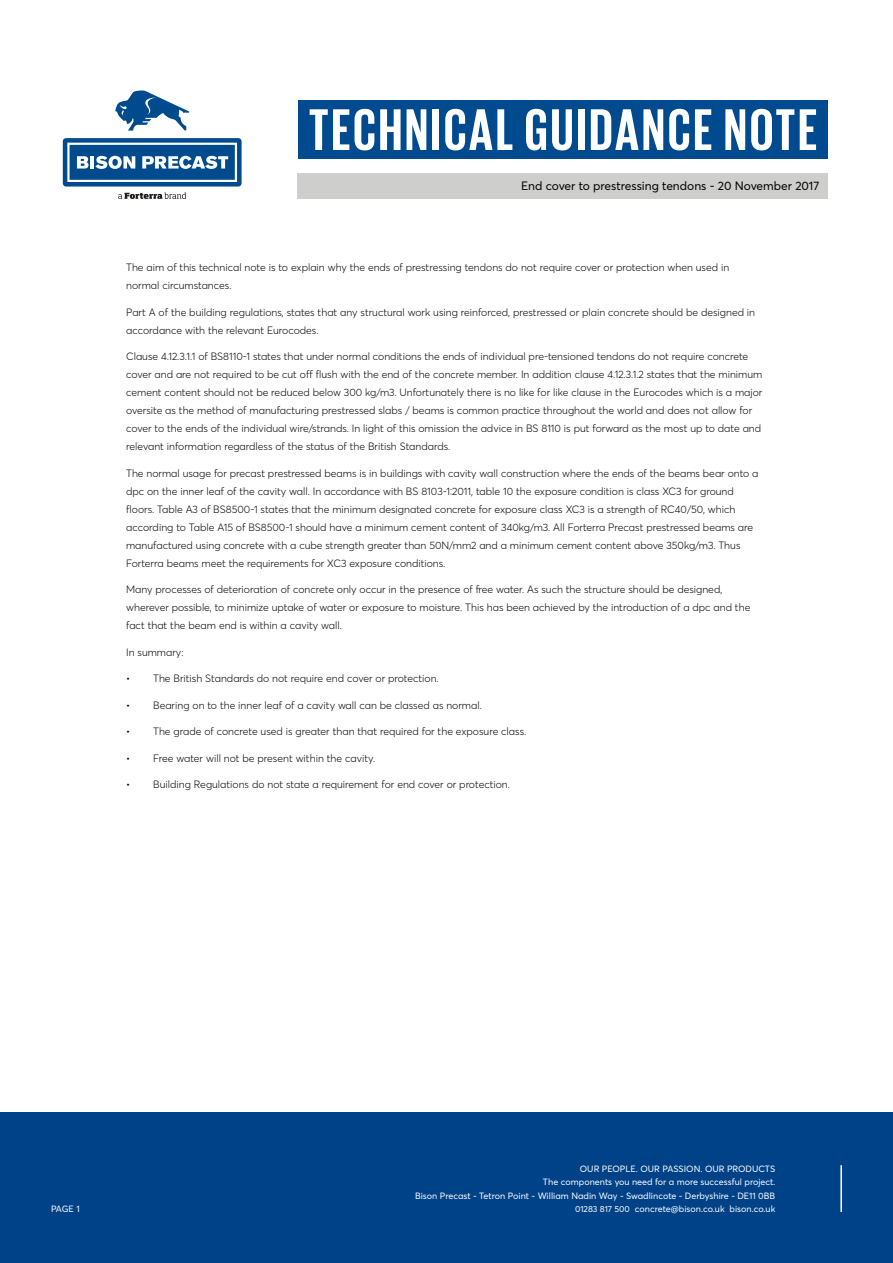
<style>
.page{position:relative;width:893px;height:1263px;background:#fff}
.page>*{position:absolute;margin:0;border:0;box-sizing:border-box;transform-origin:0 0}
.t1{font:700 60px "Giorgio Sans";letter-spacing:.05em;color:#fff}
.t2{font:12px "Averta PE";color:#000}
.t3{font:300 10.5px/18px "Averta PE";color:#000}
.t4{font:9px/13.4px "Averta";color:#fff;text-align:right}
.t5{font:300 9px "Averta";color:#fff}
.s1{font-size:8.7px}
</style>
<div class="page">
<div style="left:0;top:1113px;width:893px;height:150px;background:#004288"></div>
<hr style="left:840px;top:1165px;width:2px;height:47px;background:#fff">
<div style="left:298px;top:100px;width:530px;height:59px;background:#004a8f"></div>
<svg style="left:118px;top:192px;width:68px;height:7px"></svg>
<div style="left:63px;top:138px;width:179px;height:49px;background:#004a8e;border-radius:3px"></div>
<svg style="left:67px;top:143px;width:170px;height:39px"></svg>
<svg style="left:115px;top:90px;width:74px;height:41px"></svg>
<div style="left:298px;top:173px;width:530px;height:26px;background:#cececd"></div>
<h1 class="t1" style="left:309px;top:94px;width:510px">TECHNICAL GUIDANCE NOTE</h1>
<p class="t2" style="left:521px;top:181px;width:300px">End cover to prestressing tendons - 20 November 2017</p>
<p class="t3" style="left:126px;top:259px;width:605px">The aim of this technical note is to explain why the ends of prestressing tendons do not require cover or protection when used in normal circumstances.</p>
<p class="t3" style="left:126px;top:304px;width:630px">Part A of the building regulations, states that any structural work using reinforced, prestressed or plain concrete should be designed in accordance with the relevant Eurocodes.</p>
<p class="t3" style="left:126px;top:348px;width:638px">Clause 4.12.3.1.1 of BS8110-1 states that under normal conditions the ends of individual pre-tensioned tendons do not require concrete cover and are not required to be cut off flush with the end of the concrete member. In addition clause 4.12.3.1.2 states that the minimum cement content should not be reduced below 300 kg/m3. Unfortunately there is no like for like clause in the Eurocodes which is a major oversite as the method of manufacturing prestressed slabs / beams is common practice throughout the world and does not allow for cover to the ends of the individual wire/strands. In light of this omission the advice in BS 8110 is put forward as the most up to date and relevant information regardless of the status of the British Standards.</p>
<p class="t3" style="left:126px;top:465px;width:634px">The normal usage for precast prestressed beams is in buildings with cavity wall construction where the ends of the beams bear onto a dpc on the inner leaf of the cavity wall. In accordance with BS 8103-1:2011, table 10 the exposure condition is class XC3 for ground floors. Table A3 of BS8500-1 states that the minimum designated concrete for exposure class XC3 is a strength of RC40/50, which according to Table A15 of BS8500-1 should have a minimum cement content of 340kg/m3. All Forterra Precast prestressed beams are manufactured using concrete with a cube strength greater than 50N/mm2 and a minimum cement content above 350kg/m3. Thus Forterra beams meet the requirements for XC3 exposure conditions.</p>
<p class="t3" style="left:126px;top:581px;width:626px">Many processes of deterioration of concrete only occur in the presence of free water. As such the structure should be designed, wherever possible, to minimize uptake of water or exposure to moisture. This has been achieved by the introduction of a dpc and the fact that the beam end is within a cavity wall.</p>
<p class="t3" style="left:126px;top:644px;width:59px">In summary:</p>
<p class="t3" style="left:126px;top:670px;width:314px">• The British Standards do not require end cover or protection.</p>
<p class="t3" style="left:126px;top:697px;width:357px">• Bearing on to the inner leaf of a cavity wall can be classed as normal.</p>
<p class="t3" style="left:126px;top:723px;width:402px">• The grade of concrete used is greater than that required for the exposure class.</p>
<p class="t3" style="left:126px;top:750px;width:251px">• Free water will not be present within the cavity.</p>
<p class="t3" style="left:126px;top:776px;width:385px">• Building Regulations do not state a requirement for end cover or protection.</p>
<p class="t4" style="left:415px;top:1162px;width:362px">OUR PEOPLE. OUR PASSION. OUR PRODUCTS<br>The components you need for a more successful project.<br>Bison Precast - Tetron Point - William Nadin Way - Swadlincote - Derbyshire - DE11 0BB <span class="s1">01283 817 500</span> concrete@bison.co.uk bison.co.uk</p>
<p class="t5" style="left:422px;top:1192px;width:304px">Bison Precast - Tetron Point - William Nadin Way - Swadlincote - Derbyshir</p>
<p class="t4" style="left:51px;top:1203px;width:30px">PAGE 1</p>
<p class="t4" style="left:544px;top:1203px;width:209px"><span class="s1">01283 817 500</span> concrete@bison.co.uk www.forterra</p>
</div>
